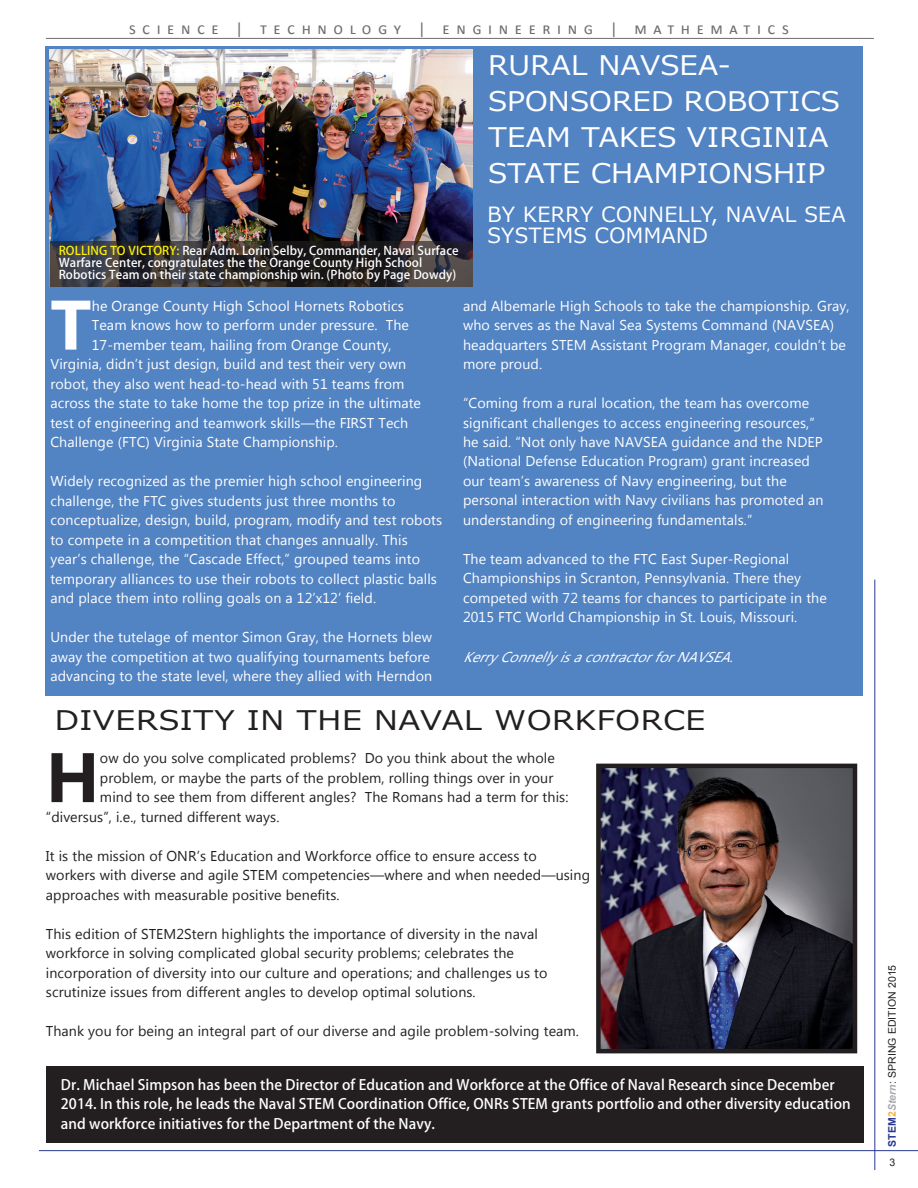
<style>
.page{position:relative;width:918px;height:1188px;background:#fff}
.page>*{position:absolute;margin:0;border:0;box-sizing:border-box;transform-origin:0 0}
.t1{font:700 69.9px "Lao UI";color:#231f20}
.t2{font:700 69.9px "Lao UI";color:#fff}
.t3{font:27px "Meiryo UI";color:#fff;scale:1.1 1}
.t4{font:27px "Meiryo UI";letter-spacing:.02em;color:#231f20;scale:1.19 1}
.t5{font:21px/21px "Meiryo UI";letter-spacing:.02em;color:#fff}
.t6{font:16.5px "Calibri";letter-spacing:.4em;color:#6c6d70}
.t7{font:14.25px/19.5px "Lao UI";letter-spacing:.005em;color:#fff}
.t8{font:14.25px/19.5px "Lao UI";letter-spacing:.005em;color:#231f20}
.t9{font:700 14.25px/19.5px "Adobe Fan Heiti Std";letter-spacing:.005em;color:#fff}
.t10{font:italic 14.25px "Lao UI";color:#fff}
.t11{font:700 12px/12px "Adobe Fan Heiti Std";letter-spacing:.005em;color:#fff}
.t12{font:10.5px "Arial";letter-spacing:.005em;color:#231f20}
.s1{color:#fff101}
.s2{font-weight:700;color:#283890}
.s3{font-weight:700;color:#fbb03f}
.s4{font-weight:700;font-style:italic;color:#a8a9ad}
</style>
<div class="page">
<hr style="left:46px;top:38px;width:828px;height:1px;background:#6c6d70">
<hr style="left:874px;top:580px;width:1px;height:590px;background:#283890">
<hr style="left:39px;top:1150px;width:879px;height:1px;background:#283890">
<div style="left:46px;top:46px;width:817px;height:650px;background:#5283c3"></div>
<img style="left:50px;top:49px;width:422px;height:192px">
<svg style="left:50px;top:241px;width:422px;height:46px;background:#312d2f"></svg>
<div style="left:46px;top:1066px;width:817px;height:77px;background:#231f20"></div>
<img style="left:601px;top:769px;width:251px;height:279px">
<div style="left:596px;top:764px;width:261px;height:289px;border:4px solid #231f20"></div>
<p class="t6" style="left:129px;top:18px;width:661px">science | technology | engineering | mathematics</p>
<p class="t11" style="left:59px;top:245px;width:401px"><span class="s1">ROLLING TO VICTORY:</span> Rear Adm. Lorin Selby, Commander, Naval Surface<br>Warfare Center, congratulates the the Orange County High School<br>Robotics Team on their state championship win. (Photo by Page Dowdy)</p>
<h2 class="t3" style="left:488px;top:46px;width:19px">RURAL</h2>
<h2 class="t3" style="left:598px;top:46px;width:19px">NAVSEA</h2>
<h2 class="t3" style="left:718px;top:46px;width:13px">-</h2>
<h2 class="t3" style="left:488px;top:82px;width:54px">SPONSORE</h2>
<h2 class="t3" style="left:651px;top:82px;width:105px">D ROBOTICS</h2>
<h2 class="t3" style="left:488px;top:118px;width:20px">TEAM</h2>
<h2 class="t3" style="left:581px;top:118px;width:19px">TAKES</h2>
<h2 class="t3" style="left:687px;top:118px;width:18px">VIRGINIA</h2>
<h2 class="t3" style="left:488px;top:154px;width:18px">STATE</h2>
<h2 class="t3" style="left:591px;top:154px;width:20px">CHAM</h2>
<h2 class="t3" style="left:679px;top:154px;width:34px">PIONSHI</h2>
<h2 class="t3" style="left:807px;top:154px;width:18px">P</h2>
<h3 class="t5" style="left:487px;top:205px;width:360px">BY KERRY CONNELLY, NAVAL SEA<br>SYSTEMS COMMAND</h3>
<h1 class="t2" style="left:50px;top:278px;width:42px">T</h1>
<p class="t7" style="left:92px;top:295px;width:313px">he Orange County High School Hornets Robotics</p>
<p class="t7" style="left:92px;top:315px;width:319px">Team knows how to perform under pressure. The</p>
<p class="t7" style="left:92px;top:334px;width:301px">17-member team, hailing from Orange County,</p>
<p class="t7" style="left:50px;top:354px;width:357px">Virginia, didn’t just design, build and test their very own</p>
<p class="t7" style="left:50px;top:373px;width:356px">robot, they also went head-to-head with 51 teams from</p>
<p class="t7" style="left:50px;top:393px;width:372px">across the state to take home the top prize in the ultimate</p>
<p class="t7" style="left:50px;top:412px;width:359px">test of engineering and teamwork skills—the FIRST Tech</p>
<p class="t7" style="left:50px;top:432px;width:289px">Challenge (FTC) Virginia State Championship.</p>
<p class="t7" style="left:50px;top:471px;width:393px">Widely recognized as the premier high school engineering challenge, the FTC gives students just three months to conceptualize, design, build, program, modify and test robots to compete in a competition that changes annually. This year’s challenge, the “Cascade Effect,” grouped teams into temporary alliances to use their robots to collect plastic balls and place them into rolling goals on a 12’x12’ field.</p>
<p class="t7" style="left:50px;top:627px;width:383px">Under the tutelage of mentor Simon Gray, the Hornets blew away the competition at two qualifying tournaments before advancing to the state level, where they allied with Herndon</p>
<p class="t7" style="left:463px;top:295px;width:388px">and Albemarle High Schools to take the championship. Gray, who serves as the Naval Sea Systems Command (NAVSEA) headquarters STEM Assistant Program Manager, couldn’t be more proud.</p>
<p class="t7" style="left:463px;top:393px;width:362px">“Coming from a rural location, the team has overcome significant challenges to access engineering resources,” he said. “Not only have NAVSEA guidance and the NDEP (National Defense Education Program) grant increased our team’s awareness of Navy engineering, but the personal interaction with Navy civilians has promoted an understanding of engineering fundamentals.”</p>
<p class="t7" style="left:463px;top:549px;width:365px">The team advanced to the FTC East Super-Regional Championships in Scranton, Pennsylvania. There they competed with 72 teams for chances to participate in the 2015 FTC World Championship in St. Louis, Missouri.</p>
<p class="t10" style="left:463px;top:647px;width:280px">KerryConnellyisacontractorforNAVSEA.</p>
<h2 class="t4" style="left:55px;top:701px;width:548px">DIVERSITY IN THE NAVAL WORKFORCE</h2>
<h1 class="t1" style="left:46px;top:731px;width:55px">H</h1>
<p class="t8" style="left:100px;top:748px;width:456px">ow do you solve complicated problems? Do you think about the whole</p>
<p class="t8" style="left:100px;top:767px;width:455px">problem, or maybe the parts of the problem, rolling things over in your</p>
<p class="t8" style="left:100px;top:787px;width:470px">mind to see them from different angles? The Romans had a term for this:</p>
<p class="t8" style="left:46px;top:806px;width:235px">“diversus”, i.e., turned different ways.</p>
<p class="t8" style="left:46px;top:845px;width:546px">It is the mission of ONR’s Education and Workforce office to ensure access to workers with diverse and agile STEM competencies—where and when needed—using approaches with measurable positive benefits.</p>
<p class="t8" style="left:46px;top:923px;width:503px">This edition of STEM2Stern highlights the importance of diversity in the naval workforce in solving complicated global security problems; celebrates the incorporation of diversity into our culture and operations; and challenges us to scrutinize issues from different angles to develop optimal solutions.</p>
<p class="t8" style="left:46px;top:1021px;width:535px">Thank you for being an integral part of our diverse and agile problem-solving team.</p>
<p class="t9" style="left:61px;top:1075px;width:791px">Dr. Michael Simpson has been the Director of Education and Workforce at the Office of Naval Research since December<br>2014. In this role, he leads the Naval STEM Coordination Office, ONRs STEM grants portfolio and other diversity education and workforce initiatives for the Department of the Navy.</p>
<p class="t12" style="left:885px;top:1147px;width:183px;rotate:-90deg"><span class="s2">STEM</span><span class="s3">2</span><span class="s4">Stern</span>: SPRING EDITION 2015</p>
<p class="t12" style="left:889px;top:1155px;width:7px">3</p>
</div>
